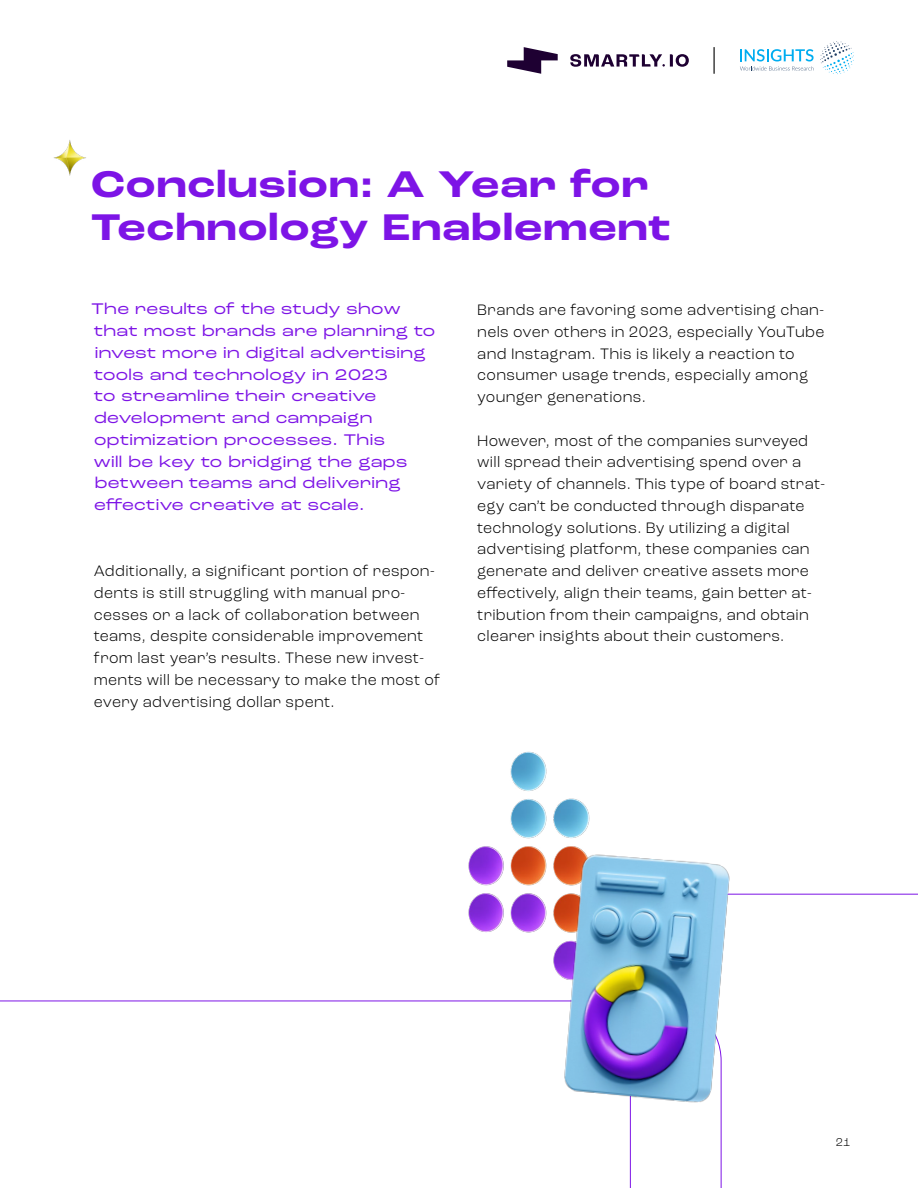
<style>
.page{position:relative;width:918px;height:1188px;background:#fff}
.page>*{position:absolute;margin:0;border:0;box-sizing:border-box;transform-origin:0 0}
.t1{font:700 expanded 39px/42.8px "Roc Grotesk";letter-spacing:.02em;color:#7d14e6}
.t2{font:expanded 16.2px/21.8px "Roc Grotesk";letter-spacing:.025em;color:#7d14e6}
.t3{font:300 15.9px/21.8px "Roc Grotesk";letter-spacing:.015em;color:#000}
.t4{font:300 12px "Roc Grotesk";color:#000}
</style>
<div class="page">
<img style="left:468px;top:751px;width:122px;height:181px">
<svg style="left:714px;top:47px;width:1px;height:27px"></svg>
<svg style="left:507px;top:47px;width:51px;height:27px"></svg>
<svg style="left:570px;top:54px;width:119px;height:13px"></svg>
<svg style="left:820px;top:41px;width:34px;height:33px"></svg>
<svg style="left:740px;top:49px;width:74px;height:22px"></svg>
<svg style="left:0;top:1000px;width:722px;height:188px"></svg>
<img style="left:510px;top:816px;width:252px;height:314px">
<img style="left:53px;top:140px;width:33px;height:36px">
<h1 class="t1" style="left:91px;top:164px;width:581px">Conclusion: A Year for<br>Technology Enablement</h1>
<p class="t2" style="left:92px;top:298px;width:345px">The results of the study show that most brands are planning to invest more in digital advertising tools and technology in 2023<br>to streamline their creative development and campaign optimization processes. This<br>will be key to bridging the gaps between teams and delivering effective creative at scale.</p>
<p class="t3" style="left:94px;top:560px;width:348px">Additionally, a significant portion of respon&shy;dents is still struggling with manual pro&shy;cesses or a lack of collaboration between teams, despite considerable improvement from last year’s results. These new invest&shy;ments will be necessary to make the most of every advertising dollar spent.</p>
<p class="t3" style="left:477px;top:299px;width:349px">Brands are favoring some advertising chan&shy;nels over others in 2023, especially YouTube and Instagram. This is likely a reaction to consumer usage trends, especially among younger generations.</p>
<p class="t3" style="left:477px;top:429px;width:349px">However, most of the companies surveyed will spread their advertising spend over a variety of channels. This type of board strat&shy;egy can’t be conducted through disparate technology solutions. By utilizing a digital advertising platform, these companies can generate and deliver creative assets more effectively, align their teams, gain better at&shy;tribution from their campaigns, and obtain clearer insights about their customers.</p>
<p class="t4" style="left:836px;top:1135px;width:16px">21</p>
</div>
